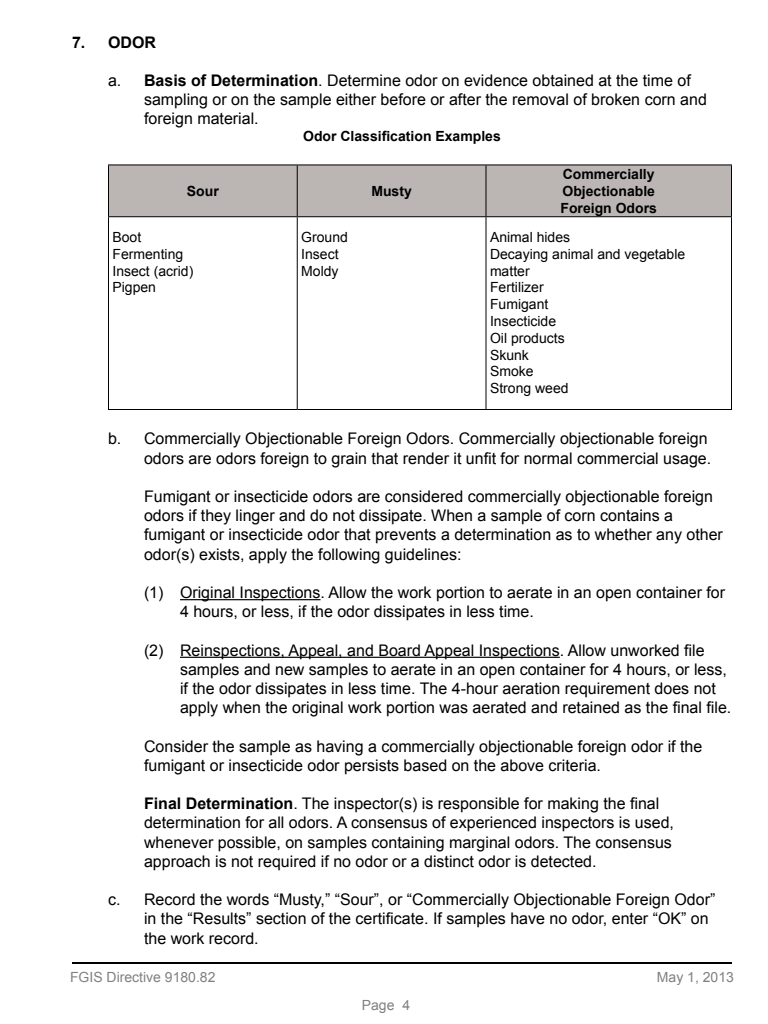
<style>
.page{position:relative;width:768px;height:1024px;background:#fff}
.page>*{position:absolute;margin:0;border:0;box-sizing:border-box;transform-origin:0 0}
.t1{font:16px/19.2px "Arial";color:#000}
.Section{font:700 16px "Arial";color:#000}
.Table{font:14px/16.8px "Arial";color:#000}
.Table-2{font:700 14px "Arial";color:#000}
.t2{font:14px "Arial";color:#808080}
.s1{font-weight:700}
</style>
<div class="page">
<hr style="left:72px;top:962px;width:660px;height:2px;background:#000">
<hr style="left:180px;top:599px;width:141px;height:1px;background:#000">
<hr style="left:180px;top:657px;width:380px;height:1px;background:#000">
<div style="left:109px;top:165px;width:622px;height:51px;background:#bbb5b4"></div>
<hr style="left:108px;top:164px;width:189px;height:1px;background:#000">
<hr style="left:108px;top:165px;width:1px;height:51px;background:#000">
<hr style="left:297px;top:164px;width:189px;height:1px;background:#000">
<hr style="left:297px;top:165px;width:1px;height:51px;background:#000">
<hr style="left:486px;top:164px;width:246px;height:1px;background:#000">
<hr style="left:486px;top:165px;width:1px;height:51px;background:#000">
<hr style="left:731px;top:165px;width:1px;height:51px;background:#000">
<hr style="left:108px;top:216px;width:189px;height:1px;background:#000">
<hr style="left:108px;top:217px;width:1px;height:192px;background:#000">
<hr style="left:297px;top:216px;width:189px;height:1px;background:#000">
<hr style="left:297px;top:217px;width:1px;height:192px;background:#000">
<hr style="left:486px;top:216px;width:246px;height:1px;background:#000">
<hr style="left:486px;top:217px;width:1px;height:192px;background:#000">
<hr style="left:731px;top:217px;width:1px;height:192px;background:#000">
<hr style="left:108px;top:409px;width:189px;height:1px;background:#000">
<hr style="left:297px;top:409px;width:189px;height:1px;background:#000">
<hr style="left:486px;top:409px;width:246px;height:1px;background:#000">
<p class="Section" style="left:72px;top:31px;width:85px">7. ODOR</p>
<p class="t1" style="left:108px;top:71px;width:584px">a. <span class="s1">Basis of Determination</span>. Determine odor on evidence obtained at the time of</p>
<p class="t1" style="left:144px;top:90px;width:564px">sampling or on the sample either before or after the removal of broken corn and foreign material.</p>
<p class="Table-2" style="left:303px;top:127px;width:199px">Odor Classification Examples</p>
<p class="Table-2" style="left:187px;top:182px;width:33px">Sour</p>
<p class="Table-2" style="left:371px;top:182px;width:42px">Musty</p>
<p class="Table-2" style="left:563px;top:165px;width:93px">Commercially</p>
<p class="Table-2" style="left:562px;top:182px;width:94px">Objectionable</p>
<p class="Table-2" style="left:561px;top:198px;width:98px">Foreign Odors</p>
<p class="Table" style="left:301px;top:229px;width:48px">Ground</p>
<p class="Table" style="left:301px;top:246px;width:39px">Insect</p>
<p class="Table" style="left:301px;top:262px;width:39px">Moldy</p>
<p class="Table" style="left:490px;top:229px;width:82px">Animal hides</p>
<p class="Table" style="left:490px;top:246px;width:197px">Decaying animal and vegetable matter</p>
<p class="Table" style="left:490px;top:279px;width:55px">Fertilizer</p>
<p class="Table" style="left:490px;top:296px;width:60px">Fumigant</p>
<p class="Table" style="left:490px;top:313px;width:68px">Insecticide</p>
<p class="Table" style="left:490px;top:330px;width:76px">Oil products</p>
<p class="Table" style="left:490px;top:346px;width:40px">Skunk</p>
<p class="Table" style="left:490px;top:363px;width:45px">Smoke</p>
<p class="Table" style="left:490px;top:380px;width:80px">Strong weed</p>
<p class="t1" style="left:108px;top:429px;width:601px">b. Commercially Objectionable Foreign Odors. Commercially objectionable foreign</p>
<p class="t1" style="left:144px;top:449px;width:569px">odors are odors foreign to grain that render it unfit for normal commercial usage.</p>
<p class="t1" style="left:144px;top:487px;width:580px">Fumigant or insecticide odors are considered commercially objectionable foreign odors if they linger and do not dissipate. When a sample of corn contains a fumigant or insecticide odor that prevents a determination as to whether any other odor(s) exists, apply the following guidelines:</p>
<p class="t1" style="left:144px;top:583px;width:583px">(1) Original Inspections. Allow the work portion to aerate in an open container for</p>
<p class="t1" style="left:180px;top:602px;width:353px">4 hours, or less, if the odor dissipates in less time.</p>
<p class="t1" style="left:144px;top:641px;width:562px">(2) Reinspections, Appeal, and Board Appeal Inspections. Allow unworked file</p>
<p class="t1" style="left:180px;top:660px;width:553px">samples and new samples to aerate in an open container for 4 hours, or less, if the odor dissipates in less time. The 4-hour aeration requirement does not apply when the original work portion was aerated and retained as the final file.</p>
<p class="t1" style="left:144px;top:737px;width:560px">Consider the sample as having a commercially objectionable foreign odor if the fumigant or insecticide odor persists based on the above criteria.</p>
<p class="t1" style="left:144px;top:794px;width:532px"><span class="s1">Final Determination</span>. The inspector(s) is responsible for making the final determination for all odors. A consensus of experienced inspectors is used, whenever possible, on samples containing marginal odors. The consensus approach is not required if no odor or a distinct odor is detected.</p>
<p class="t1" style="left:108px;top:890px;width:609px">c. Record the words “Musty,” “Sour”, or “Commercially Objectionable Foreign Odor”</p>
<p class="t1" style="left:144px;top:909px;width:566px">in the “Results” section of the certificate. If samples have no odor, enter “OK” on the work record.</p>
<p class="Table" style="left:112px;top:229px;width:30px">Boot</p>
<p class="Table" style="left:112px;top:246px;width:72px">Fermenting</p>
<p class="Table" style="left:112px;top:262px;width:82px">Insect (acrid)</p>
<p class="Table" style="left:112px;top:279px;width:45px">Pigpen</p>
<p class="t2" style="left:70px;top:968px;width:147px">FGIS Directive 9180.82</p>
<p class="t2" style="left:657px;top:968px;width:79px">May 1, 2013</p>
<p class="t2" style="left:362px;top:996px;width:50px">Page 4</p>
</div>
